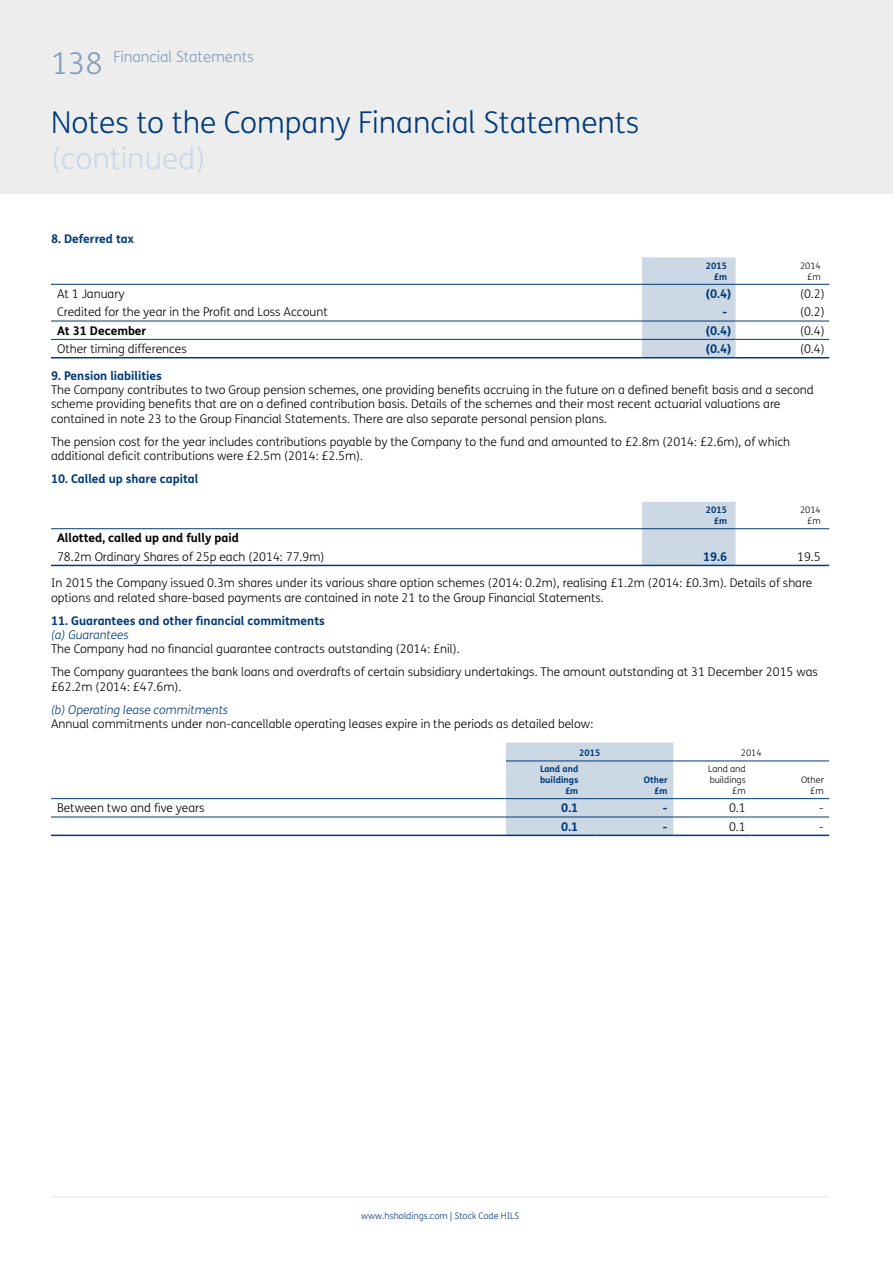
<style>
.page{position:relative;width:893px;height:1263px;background:#fff}
.page>*{position:absolute;margin:0;border:0;box-sizing:border-box;transform-origin:0 0}
.t1{font:300 30px "FS Me";color:#003a78}
.t2{font:300 30px "FS Me";color:#ccd8e4}
.t3{font:300 15px "FS Me";color:#809cbc}
.t4{font:300 12px/14.4px "FS Me";color:#000}
.t5{font:700 12px "FS Me";color:#003a78}
.t6{font:700 12px "FS Me";color:#000}
.t7{font:italic 300 12px "FS Me";color:#003a78}
.t8{font:700 9px/10.8px "FS Me";color:#003a78;text-align:right}
.t9{font:300 9px/10.8px "FS Me";color:#000;text-align:right}
.t10{font:300 9px "FS Me";color:#003a78}
.s1{font-size:30px}
</style>
<div class="page">
<div style="left:0;top:0;width:893px;height:194px;background:#ededed"></div>
<hr style="left:51px;top:1196px;width:778px;height:2px;background:#ededed">
<div style="left:642px;top:257px;width:94px;height:100px;background:#ccd8e4"></div>
<hr style="left:51px;top:284px;width:591px;height:1px;background:#003a78">
<hr style="left:642px;top:284px;width:94px;height:1px;background:#003a78">
<hr style="left:736px;top:284px;width:93px;height:1px;background:#003a78">
<hr style="left:51px;top:321px;width:591px;height:1px;background:#003a78">
<hr style="left:642px;top:321px;width:94px;height:1px;background:#003a78">
<hr style="left:736px;top:321px;width:93px;height:1px;background:#003a78">
<hr style="left:51px;top:339px;width:591px;height:1px;background:#003a78">
<hr style="left:51px;top:357px;width:591px;height:1px;background:#003a78">
<hr style="left:642px;top:339px;width:94px;height:1px;background:#003a78">
<hr style="left:642px;top:357px;width:94px;height:1px;background:#003a78">
<hr style="left:736px;top:339px;width:93px;height:1px;background:#003a78">
<hr style="left:736px;top:357px;width:93px;height:1px;background:#003a78">
<div style="left:642px;top:502px;width:94px;height:63px;background:#ccd8e4"></div>
<hr style="left:51px;top:528px;width:591px;height:1px;background:#003a78">
<hr style="left:642px;top:528px;width:94px;height:1px;background:#003a78">
<hr style="left:736px;top:528px;width:93px;height:1px;background:#003a78">
<hr style="left:51px;top:565px;width:591px;height:1px;background:#003a78">
<hr style="left:642px;top:565px;width:94px;height:1px;background:#003a78">
<hr style="left:736px;top:565px;width:93px;height:1px;background:#003a78">
<div style="left:506px;top:742px;width:167px;height:93px;background:#ccd8e4"></div>
<hr style="left:506px;top:760px;width:89px;height:1px;background:#003a78">
<hr style="left:595px;top:760px;width:78px;height:1px;background:#003a78">
<hr style="left:673px;top:760px;width:78px;height:1px;background:#003a78">
<hr style="left:751px;top:760px;width:78px;height:1px;background:#003a78">
<hr style="left:51px;top:798px;width:455px;height:1px;background:#003a78">
<hr style="left:506px;top:798px;width:89px;height:1px;background:#003a78">
<hr style="left:595px;top:798px;width:78px;height:1px;background:#003a78">
<hr style="left:673px;top:798px;width:78px;height:1px;background:#003a78">
<hr style="left:751px;top:798px;width:78px;height:1px;background:#003a78">
<hr style="left:51px;top:817px;width:455px;height:1px;background:#003a78">
<hr style="left:51px;top:835px;width:455px;height:1px;background:#003a78">
<hr style="left:506px;top:817px;width:89px;height:1px;background:#003a78">
<hr style="left:595px;top:817px;width:78px;height:1px;background:#003a78">
<hr style="left:506px;top:835px;width:89px;height:1px;background:#003a78">
<hr style="left:595px;top:835px;width:78px;height:1px;background:#003a78">
<hr style="left:673px;top:817px;width:78px;height:1px;background:#003a78">
<hr style="left:751px;top:817px;width:78px;height:1px;background:#003a78">
<hr style="left:673px;top:835px;width:78px;height:1px;background:#003a78">
<hr style="left:751px;top:835px;width:78px;height:1px;background:#003a78">
<p class="t3" style="left:51px;top:47px;width:204px"><span class="s1">138</span> Financial Statements</p>
<h1 class="t1" style="left:51px;top:101px;width:590px">Notes to the Company Financial Statements</h1>
<h1 class="t2" style="left:51px;top:137px;width:156px">(continued)</h1>
<p class="t5" style="left:51px;top:229px;width:84px">8. Deferred tax</p>
<p class="t8" style="left:706px;top:260px;width:23px">2015 £m</p>
<p class="t9" style="left:800px;top:260px;width:22px">2014 £m</p>
<p class="t4" style="left:57px;top:286px;width:69px">At 1 January</p>
<p class="t5" style="left:706px;top:284px;width:27px">(0.4)</p>
<p class="t4" style="left:800px;top:286px;width:26px">(0.2)</p>
<p class="t4" style="left:57px;top:305px;width:272px">Credited for the year in the Profit and Loss Account</p>
<p class="t5" style="left:722px;top:303px;width:6px">-</p>
<p class="t4" style="left:800px;top:305px;width:26px">(0.2)</p>
<p class="t6" style="left:57px;top:321px;width:91px">At 31 December</p>
<p class="t5" style="left:706px;top:321px;width:27px">(0.4)</p>
<p class="t4" style="left:800px;top:323px;width:26px">(0.4)</p>
<p class="t4" style="left:57px;top:341px;width:131px">Other timing differences</p>
<p class="t5" style="left:706px;top:339px;width:27px">(0.4)</p>
<p class="t4" style="left:800px;top:341px;width:26px">(0.4)</p>
<p class="t5" style="left:51px;top:366px;width:112px">9. Pension liabilities</p>
<p class="t4" style="left:51px;top:382px;width:764px">The Company contributes to two Group pension schemes, one providing benefits accruing in the future on a defined benefit basis and a second scheme providing benefits that are on a defined contribution basis. Details of the schemes and their most recent actuarial valuations are contained in note 23 to the Group Financial Statements. There are also separate personal pension plans.</p>
<p class="t4" style="left:51px;top:434px;width:741px">The pension cost for the year includes contributions payable by the Company to the fund and amounted to £2.8m (2014: £2.6m), of which additional deficit contributions were £2.5m (2014: £2.5m).</p>
<p class="t5" style="left:51px;top:469px;width:149px">10. Called up share capital</p>
<p class="t8" style="left:706px;top:504px;width:23px">2015 £m</p>
<p class="t9" style="left:800px;top:504px;width:22px">2014 £m</p>
<p class="t6" style="left:57px;top:529px;width:183px">Allotted, called up and fully paid</p>
<p class="t4" style="left:57px;top:549px;width:269px">78.2m Ordinary Shares of 25p each (2014: 77.9m)</p>
<p class="t5" style="left:703px;top:547px;width:26px">19.6</p>
<p class="t4" style="left:797px;top:549px;width:25px">19.5</p>
<p class="t4" style="left:51px;top:576px;width:763px">In 2015 the Company issued 0.3m shares under its various share option schemes (2014: 0.2m), realising £1.2m (2014: £0.3m). Details of share options and related share-based payments are contained in note 21 to the Group Financial Statements.</p>
<p class="t5" style="left:51px;top:611px;width:275px">11. Guarantees and other financial commitments</p>
<p class="t7" style="left:51px;top:627px;width:79px">(a) Guarantees</p>
<p class="t4" style="left:51px;top:637px;width:768px;line-height:23px">The Company had no financial guarantee contracts outstanding (2014: £nil).<br>The Company guarantees the bank loans and overdrafts of certain subsidiary undertakings. The amount outstanding at 31 December 2015 was</p>
<p class="t4" style="left:51px;top:679px;width:132px">£62.2m (2014: £47.6m).</p>
<p class="t7" style="left:51px;top:701px;width:179px">(b) Operating lease commitments</p>
<p class="t4" style="left:51px;top:716px;width:544px">Annual commitments under non-cancellable operating leases expire in the periods as detailed below:</p>
<p class="t8" style="left:579px;top:747px;width:23px">2015</p>
<p class="t9" style="left:741px;top:747px;width:22px">2014</p>
<p class="t8" style="left:540px;top:763px;width:40px">Land and buildings £m</p>
<p class="t8" style="left:644px;top:774px;width:25px">Other £m</p>
<p class="t9" style="left:708px;top:763px;width:39px">Land and buildings £m</p>
<p class="t9" style="left:801px;top:774px;width:24px">Other £m</p>
<p class="t4" style="left:57px;top:800px;width:149px">Between two and five years</p>
<p class="t5" style="left:561px;top:799px;width:19px">0.1</p>
<p class="t5" style="left:663px;top:799px;width:6px">-</p>
<p class="t4" style="left:729px;top:800px;width:18px">0.1</p>
<p class="t4" style="left:819px;top:800px;width:6px">-</p>
<p class="t5" style="left:561px;top:817px;width:19px">0.1</p>
<p class="t5" style="left:663px;top:817px;width:6px">-</p>
<p class="t4" style="left:729px;top:819px;width:18px">0.1</p>
<p class="t4" style="left:819px;top:819px;width:6px">-</p>
<p class="t10" style="left:361px;top:1209px;width:160px">www.hsholdings.com | Stock Code HILS</p>
</div>
